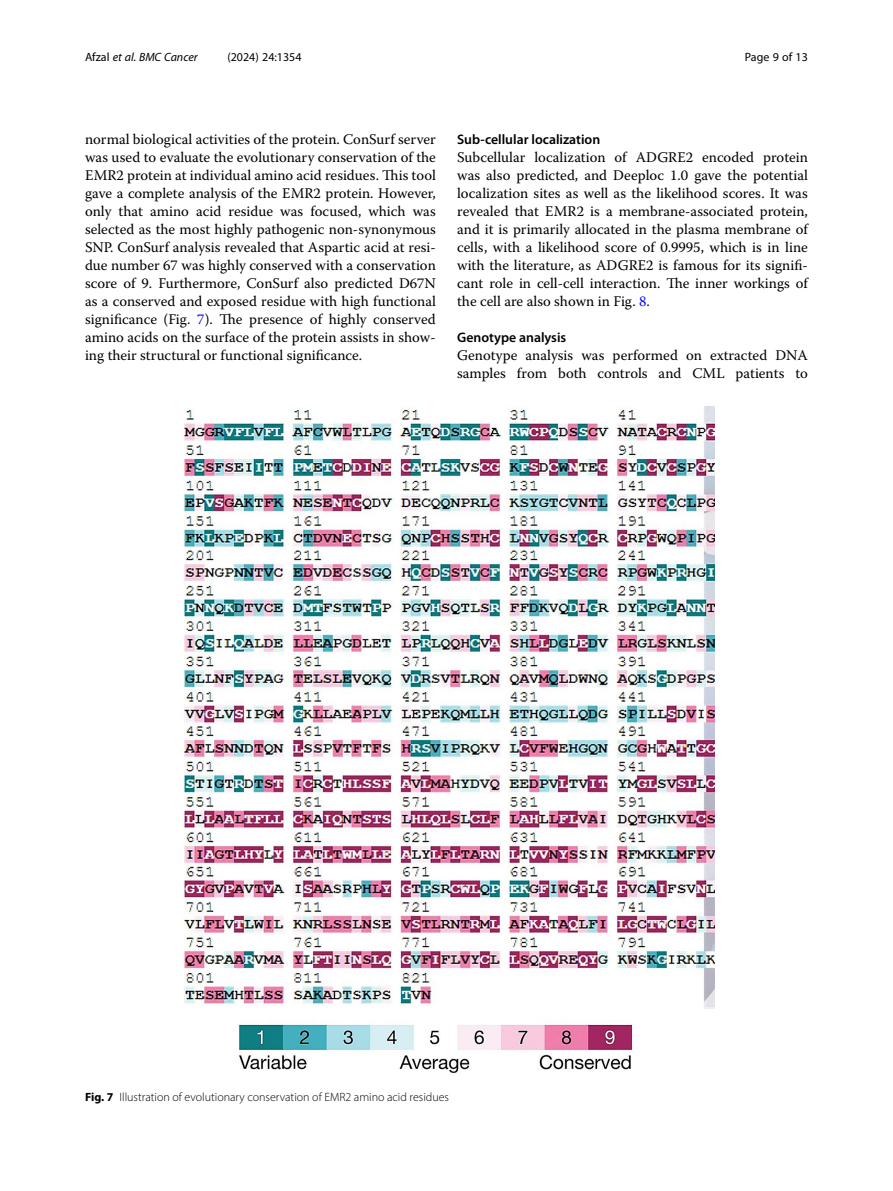
<style>
.page{position:relative;width:893px;height:1191px;background:#fff}
.page>*{position:absolute;margin:0;border:0;box-sizing:border-box;transform-origin:0 0}
.Body_Text{font:14.7px/18px "Warnock Pro";color:#000;text-align:justify}
.Head_2{font:600 13.8px "Myriad Pro";color:#000}
.Figure_Caption{font:300 12px "Myriad Pro";color:#000}
.t1{font:12px "Myriad Pro";color:#000}
.t2{font:italic 12px "Myriad Pro";color:#000}
.s1{font-style:normal}
.s2{color:#00f}
.s3{font-weight:700}
</style>
<div class="page">
<img style="left:183px;top:407px;width:531px;height:666px">
<p class="t2" style="left:85px;top:50px;width:114px"><span class="s1">Afzal</span> et al. BMC Cancer</p>
<p class="t1" style="left:227px;top:50px;width:76px">(2024) 24:1354</p>
<p class="t1" style="left:745px;top:50px;width:65px">Page 9 of 13</p>
<p class="Body_Text" style="left:85px;top:130px;width:352px">normal biological activities of the protein. ConSurf server was used to evaluate the evolutionary conservation of the EMR2 protein at individual amino acid residues. This tool gave a complete analysis of the EMR2 protein. However, only that amino acid residue was focused, which was selected as the most highly pathogenic non-synonymous SNP. ConSurf analysis revealed that Aspartic acid at resi&shy;due number 67 was highly conserved with a conservation score of 9. Furthermore, ConSurf also predicted D67N as a conserved and exposed residue with high functional significance (Fig. <span class="s2">7</span>). The presence of highly conserved amino acids on the surface of the protein assists in show&shy;ing their structural or functional significance.</p>
<p class="Head_2" style="left:457px;top:131px;width:145px">Sub-cellular localization</p>
<p class="Body_Text" style="left:457px;top:148px;width:352px">Subcellular localization of ADGRE2 encoded protein was also predicted, and Deeploc 1.0 gave the potential localization sites as well as the likelihood scores. It was revealed that EMR2 is a membrane-associated protein, and it is primarily allocated in the plasma membrane of cells, with a likelihood score of 0.9995, which is in line with the literature, as ADGRE2 is famous for its signifi&shy;cant role in cell-cell interaction. The inner workings of the cell are also shown in Fig. <span class="s2">8</span>.</p>
<p class="Head_2" style="left:457px;top:329px;width:111px">Genotype analysis</p>
<p class="Body_Text" style="left:457px;top:346px;width:352px">Genotype analysis was performed on extracted DNA samples from both controls and CML patients to</p>
<p class="Figure_Caption" style="left:85px;top:1089px;width:365px"><span class="s3">Fig. 7</span> Illustration of evolutionary conservation of EMR2 amino acid residues</p>
</div>
